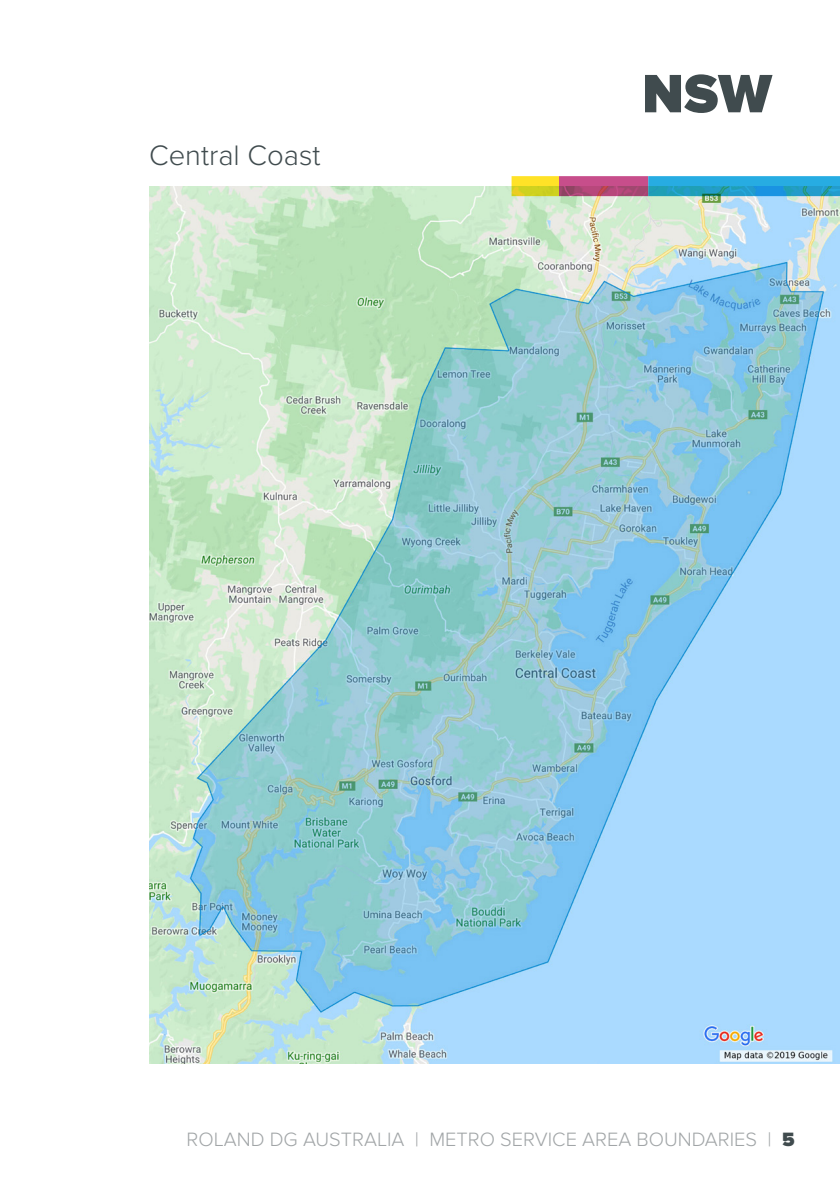
<style>
.page{position:relative;width:840px;height:1191px;background:#fff}
.page>*{position:absolute;margin:0;border:0;box-sizing:border-box;transform-origin:0 0}
.t1{font:900 56px "Proxima Nova";color:#404b4e}
.t2{font:300 29.2px "Proxima Nova";color:#404b4e}
.t3{font:300 20px "Proxima Nova";color:#a1a5a7}
.s1{font-weight:900;color:#404b4e}
</style>
<div class="page">
<img style="left:149px;top:186px;width:690px;height:877px">
<svg style="left:511px;top:176px;width:47px;height:20px"></svg>
<svg style="left:558px;top:176px;width:90px;height:20px;background:#b94d7e"></svg>
<svg style="left:648px;top:176px;width:191px;height:20px;background:#25a4d2"></svg>
<h2 class="t2" style="left:149px;top:138px;width:173px">Central Coast</h2>
<h1 class="t1" style="left:641px;top:61px;width:131px">NSW</h1>
<p class="t3" style="left:186px;top:1127px;width:609px">ROLAND DG AUSTRALIA | METRO SERVICE AREA BOUNDARIES | <span class="s1">5</span></p>
</div>
